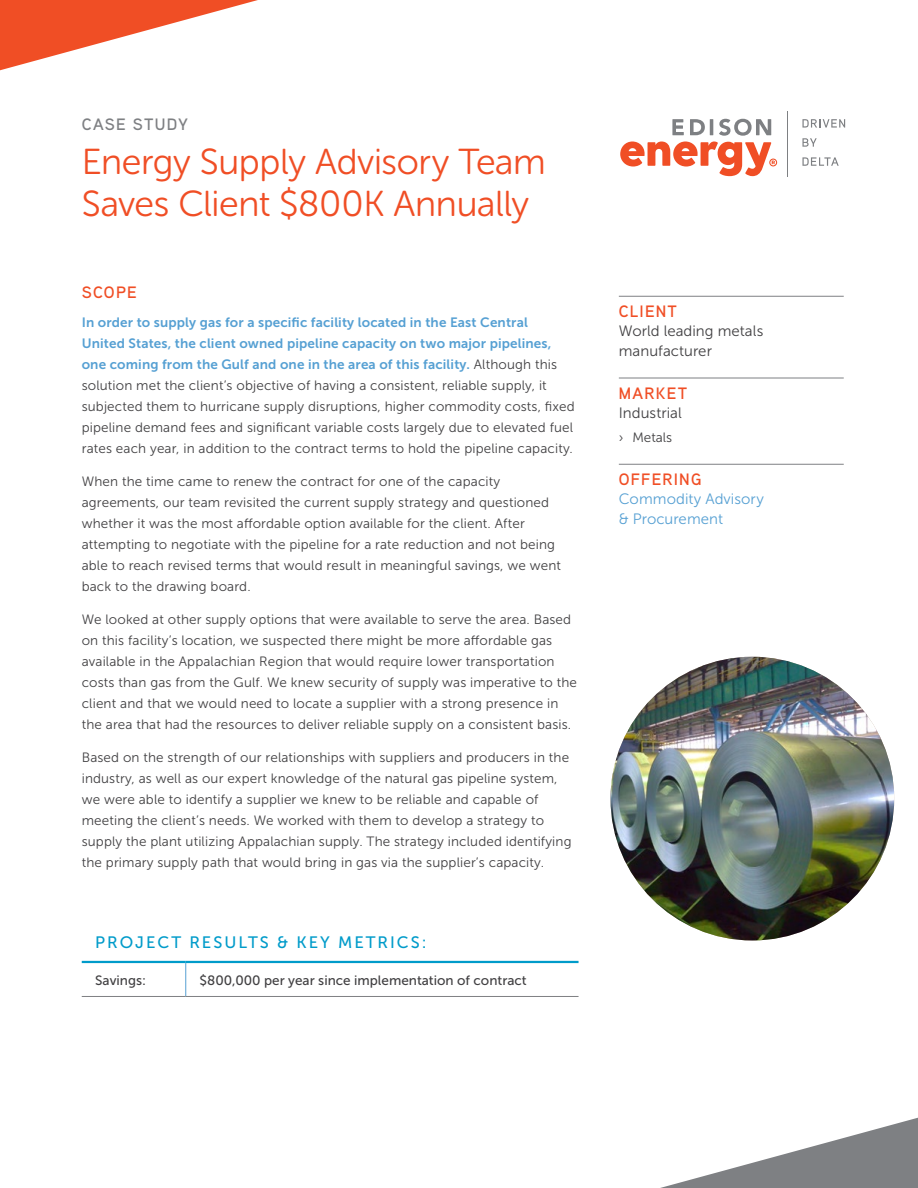
<style>
.page{position:relative;width:918px;height:1188px;background:#fff}
.page>*{position:absolute;margin:0;border:0;box-sizing:border-box;transform-origin:0 0}
.Headline{font:36px/42px "Museo Sans Rounded 300";letter-spacing:-.01em;color:#f04e25}
.Table_Header{font:16.5px "Museo Sans 500";letter-spacing:.12em;color:#009bca}
.Sidebar_Subhead{font:600 16.5px "Aaux Next";letter-spacing:.07em;color:#f04e25}
.Case_Study{font:600 16.5px "Aaux Next";letter-spacing:.07em;color:#7e8083}
.Subhead{font:600 16.5px "Aaux Next";letter-spacing:.07em;color:#f04e25}
.Sidebar_Name{font:15px/19.5px "Museo Sans 300";letter-spacing:.005em;color:#414042}
.First_Offering_Sideb{font:15px/19.5px "Museo Sans 300";letter-spacing:.005em;color:#56a0d3}
.Body_Copy{font:13.5px/21px "Museo Sans 300";letter-spacing:.01em;color:#414042}
.Table_Copy_Indent{font:13.5px "Museo Sans 500";color:#414042}
.Table_Copy_Flush_Lef{font:13.5px "Museo Sans 500";color:#414042}
.s1{font-family:"Museo Sans 700";color:#56a0d3}
</style>
<div class="page">
<img style="left:610px;top:657px;width:284px;height:283px;border-radius:142px">
<svg style="left:620px;top:142px;width:157px;height:34px"></svg>
<svg style="left:672px;top:119px;width:12px;height:16px"></svg>
<svg style="left:690px;top:119px;width:15px;height:16px"></svg>
<hr style="left:710px;top:119px;width:3px;height:16px;background:#7e8083">
<svg style="left:719px;top:119px;width:52px;height:17px"></svg>
<hr style="left:788px;top:111px;width:1px;height:66px;background:#7e8083">
<svg style="left:802px;top:119px;width:43px;height:9px"></svg>
<svg style="left:802px;top:138px;width:15px;height:9px"></svg>
<svg style="left:802px;top:157px;width:37px;height:9px"></svg>
<hr style="left:619px;top:296px;width:225px;height:1px;background:#7e8083">
<hr style="left:619px;top:378px;width:225px;height:1px;background:#7e8083">
<hr style="left:619px;top:464px;width:225px;height:1px;background:#7e8083">
<svg style="left:0;top:0;width:258px;height:70px"></svg>
<svg style="left:660px;top:1118px;width:258px;height:70px"></svg>
<hr style="left:185px;top:963px;width:1px;height:33px;background:#56a0d3">
<hr style="left:82px;top:961px;width:104px;height:2px;background:#009bca">
<hr style="left:186px;top:961px;width:393px;height:2px;background:#009bca">
<hr style="left:82px;top:996px;width:104px;height:1px;background:#7e8083">
<hr style="left:186px;top:996px;width:393px;height:1px;background:#7e8083">
<p class="Case_Study" style="left:82px;top:113px;width:108px">CASE STUDY</p>
<p class="Headline" style="left:82px;top:141px;width:466px">Energy Supply Advisory Team<br>Saves Client $800K Annually</p>
<p class="Subhead" style="left:82px;top:281px;width:57px">SCOPE</p>
<p class="Body_Copy" style="left:82px;top:311px;width:495px"><span class="s1">In order to supply gas for a specific facility located in the East Central<br>United States, the client owned pipeline capacity on two major pipelines, one coming from the Gulf and one in the area of this facility.</span> Although this solution met the client’s objective of having a consistent, reliable supply, it subjected them to hurricane supply disruptions, higher commodity costs, fixed pipeline demand fees and significant variable costs largely due to elevated fuel rates each year, in addition to the contract terms to hold the pipeline capacity.</p>
<p class="Body_Copy" style="left:82px;top:470px;width:481px">When the time came to renew the contract for one of the capacity agreements, our team revisited the current supply strategy and questioned whether it was the most affordable option available for the client. After attempting to negotiate with the pipeline for a rate reduction and not being able to reach revised terms that would result in meaningful savings, we went back to the drawing board.</p>
<p class="Body_Copy" style="left:82px;top:608px;width:497px">We looked at other supply options that were available to serve the area. Based on this facility’s location, we suspected there might be more affordable gas available in the Appalachian Region that would require lower transportation costs than gas from the Gulf. We knew security of supply was imperative to the client and that we would need to locate a supplier with a strong presence in the area that had the resources to deliver reliable supply on a consistent basis.</p>
<p class="Body_Copy" style="left:82px;top:746px;width:491px">Based on the strength of our relationships with suppliers and producers in the industry, as well as our expert knowledge of the natural gas pipeline system, we were able to identify a supplier we knew to be reliable and capable of meeting the client’s needs. We worked with them to develop a strategy to supply the plant utilizing Appalachian supply. The strategy included identifying the primary supply path that would bring in gas via the supplier’s capacity.</p>
<p class="Table_Header" style="left:95px;top:933px;width:333px">PROJECT RESULTS &amp; KEY METRICS:</p>
<p class="Table_Copy_Flush_Lef" style="left:95px;top:973px;width:52px">Savings:</p>
<p class="Table_Copy_Indent" style="left:200px;top:973px;width:329px">$800,000 per year since implementation of contract</p>
<p class="Sidebar_Subhead" style="left:619px;top:300px;width:60px">CLIENT</p>
<p class="Sidebar_Name" style="left:619px;top:322px;width:146px">World leading metals manufacturer</p>
<p class="Sidebar_Subhead" style="left:619px;top:381px;width:70px">MARKET</p>
<p class="Sidebar_Name" style="left:619px;top:403px;width:64px">Industrial</p>
<p class="Body_Copy" style="left:619px;top:427px;width:55px">› Metals</p>
<p class="Sidebar_Subhead" style="left:619px;top:468px;width:84px">OFFERING</p>
<p class="First_Offering_Sideb" style="left:619px;top:490px;width:147px">Commodity Advisory &amp; Procurement</p>
</div>
